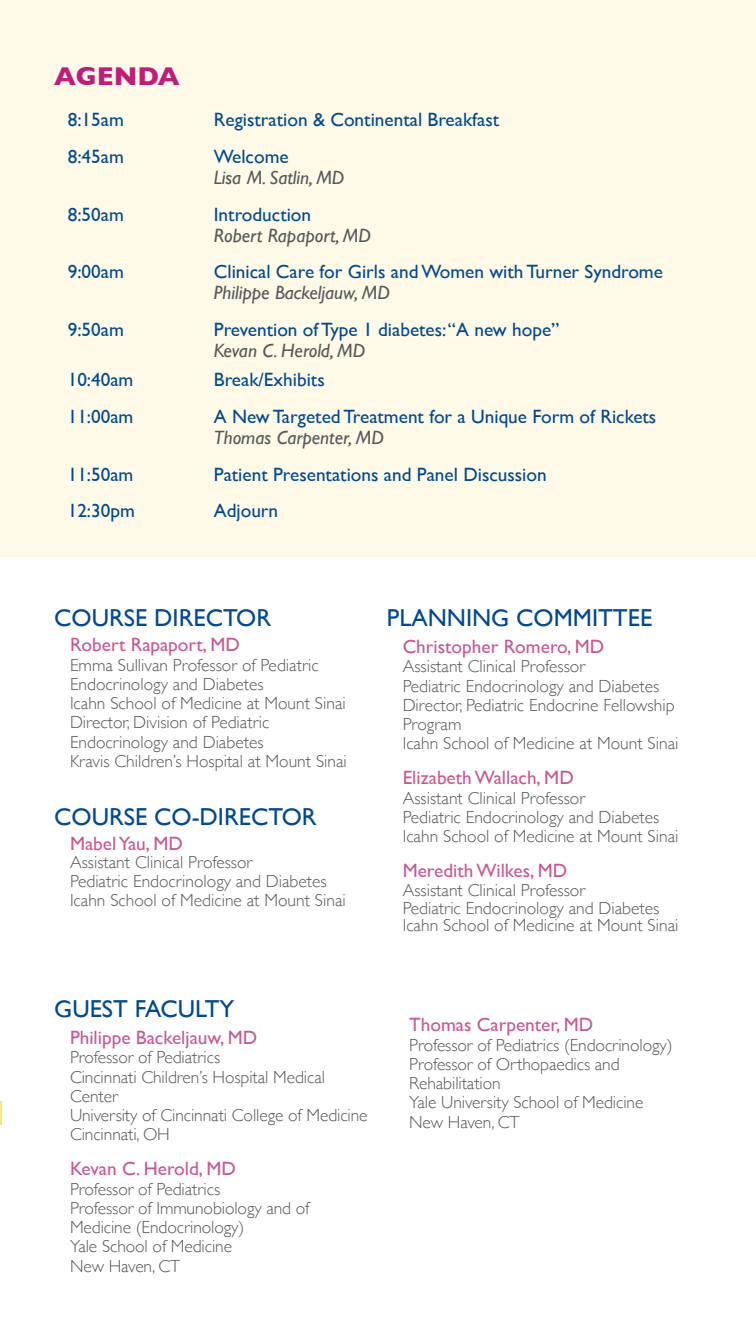
<style>
.page{position:relative;width:756px;height:1323px;background:#fff}
.page>*{position:absolute;margin:0;border:0;box-sizing:border-box;transform-origin:0 0}
.t1{font:700 26.25px "Gill Sans";color:#be1e7a}
.t2{font:24.5px "Gill Sans";color:#014990}
.t3{font:19.25px "Gill Sans";color:#014990}
.t4{font:19.25px "Gill Sans";color:#c85891}
.t5{font:italic 19.25px "Gill Sans";color:#57585a}
.t6{font:300 17.5px/19.2px "Gill Sans";color:#57585a}
</style>
<div class="page">
<div style="left:0;top:0;width:756px;height:556px;background:#fefae7"></div>
<hr style="left:0;top:1101px;width:2px;height:23px;background:#f9e37b">
<p class="t1" style="left:54px;top:56px;width:127px">AGENDA</p>
<p class="t3" style="left:68px;top:108px;width:58px">8:15am</p>
<p class="t3" style="left:214px;top:108px;width:287px">Registration &amp; Continental Breakfast</p>
<p class="t3" style="left:68px;top:145px;width:58px">8:45am</p>
<p class="t3" style="left:214px;top:145px;width:76px">Welcome</p>
<p class="t5" style="left:214px;top:166px;width:132px">Lisa M. Satlin, MD</p>
<p class="t3" style="left:68px;top:203px;width:58px">8:50am</p>
<p class="t3" style="left:214px;top:203px;width:99px">Introduction</p>
<p class="t5" style="left:214px;top:224px;width:159px">Robert Rapaport, MD</p>
<p class="t3" style="left:68px;top:261px;width:58px">9:00am</p>
<p class="t3" style="left:214px;top:261px;width:451px">Clinical Care for Girls and Women with Turner Syndrome</p>
<p class="t5" style="left:214px;top:282px;width:178px">Philippe Backeljauw, MD</p>
<p class="t3" style="left:68px;top:318px;width:58px">9:50am</p>
<p class="t3" style="left:214px;top:318px;width:347px">Prevention of Type 1 diabetes: “A new hope”</p>
<p class="t5" style="left:214px;top:340px;width:153px">Kevan C. Herold, MD</p>
<p class="t3" style="left:68px;top:368px;width:67px">10:40am</p>
<p class="t3" style="left:214px;top:368px;width:112px">Break/Exhibits</p>
<p class="t3" style="left:68px;top:405px;width:67px">11:00am</p>
<p class="t3" style="left:214px;top:405px;width:444px">A New Targeted Treatment for a Unique Form of Rickets</p>
<p class="t5" style="left:214px;top:426px;width:172px">Thomas Carpenter, MD</p>
<p class="t3" style="left:68px;top:463px;width:67px">11:50am</p>
<p class="t3" style="left:214px;top:463px;width:334px">Patient Presentations and Panel Discussion</p>
<p class="t3" style="left:68px;top:499px;width:69px">12:30pm</p>
<p class="t3" style="left:214px;top:499px;width:66px">Adjourn</p>
<p class="t2" style="left:54px;top:603px;width:218px">COURSE DIRECTOR</p>
<p class="t4" style="left:70px;top:634px;width:171px">Robert Rapaport, MD</p>
<p class="t6" style="left:70px;top:654px;width:278px">Emma Sullivan Professor of Pediatric Endocrinology and Diabetes<br>Icahn School of Medicine at Mount Sinai Director, Division of Pediatric Endocrinology and Diabetes<br>Kravis Children’s Hospital at Mount Sinai</p>
<p class="t2" style="left:54px;top:802px;width:264px">COURSE CO-DIRECTOR</p>
<p class="t4" style="left:70px;top:832px;width:115px">Mabel Yau, MD</p>
<p class="t6" style="left:70px;top:852px;width:184px">Assistant Clinical Professor</p>
<p class="t6" style="left:70px;top:871px;width:258px">Pediatric Endocrinology and Diabetes</p>
<p class="t6" style="left:70px;top:890px;width:277px">Icahn School of Medicine at Mount Sinai</p>
<p class="t2" style="left:387px;top:603px;width:267px">PLANNING COMMITTEE</p>
<p class="t4" style="left:403px;top:635px;width:203px">Christopher Romero, MD</p>
<p class="t6" style="left:403px;top:656px;width:184px">Assistant Clinical Professor</p>
<p class="t6" style="left:403px;top:675px;width:258px">Pediatric Endocrinology and Diabetes</p>
<p class="t6" style="left:403px;top:695px;width:273px">Director, Pediatric Endocrine Fellowship<br>Program</p>
<p class="t6" style="left:403px;top:733px;width:277px">Icahn School of Medicine at Mount Sinai</p>
<p class="t4" style="left:403px;top:767px;width:173px">Elizabeth Wallach, MD</p>
<p class="t6" style="left:403px;top:787px;width:184px">Assistant Clinical Professor</p>
<p class="t6" style="left:403px;top:807px;width:258px">Pediatric Endocrinology and Diabetes</p>
<p class="t6" style="left:403px;top:826px;width:277px">Icahn School of Medicine at Mount Sinai</p>
<p class="t4" style="left:403px;top:859px;width:166px">Meredith Wilkes, MD</p>
<p class="t6" style="left:403px;top:880px;width:184px">Assistant Clinical Professor</p>
<p class="t6" style="left:403px;top:898px;width:258px">Pediatric Endocrinology and Diabetes</p>
<p class="t6" style="left:403px;top:915px;width:277px">Icahn School of Medicine at Mount Sinai</p>
<p class="t2" style="left:54px;top:994px;width:182px">GUEST FACULTY</p>
<p class="t4" style="left:70px;top:1026px;width:189px">Philippe Backeljauw, MD</p>
<p class="t6" style="left:70px;top:1047px;width:152px">Professor of Pediatrics</p>
<p class="t6" style="left:70px;top:1067px;width:257px">Cincinnati Children’s Hospital Medical<br>Center</p>
<p class="t6" style="left:70px;top:1105px;width:299px">University of Cincinnati College of Medicine</p>
<p class="t6" style="left:70px;top:1124px;width:101px">Cincinnati, OH</p>
<p class="t4" style="left:70px;top:1158px;width:167px">Kevan C. Herold, MD</p>
<p class="t6" style="left:70px;top:1179px;width:241px">Professor of Pediatrics<br>Professor of Immunobiology and of<br>Medicine (Endocrinology)</p>
<p class="t6" style="left:70px;top:1236px;width:164px">Yale School of Medicine</p>
<p class="t6" style="left:70px;top:1256px;width:112px">New Haven, CT</p>
<p class="t4" style="left:409px;top:1014px;width:186px">Thomas Carpenter, MD</p>
<p class="t6" style="left:409px;top:1035px;width:265px">Professor of Pediatrics (Endocrinology)</p>
<p class="t6" style="left:409px;top:1054px;width:212px">Professor of Orthopaedics and<br>Rehabilitation</p>
<p class="t6" style="left:409px;top:1092px;width:236px">Yale University School of Medicine</p>
<p class="t6" style="left:409px;top:1112px;width:112px">New Haven, CT</p>
</div>
